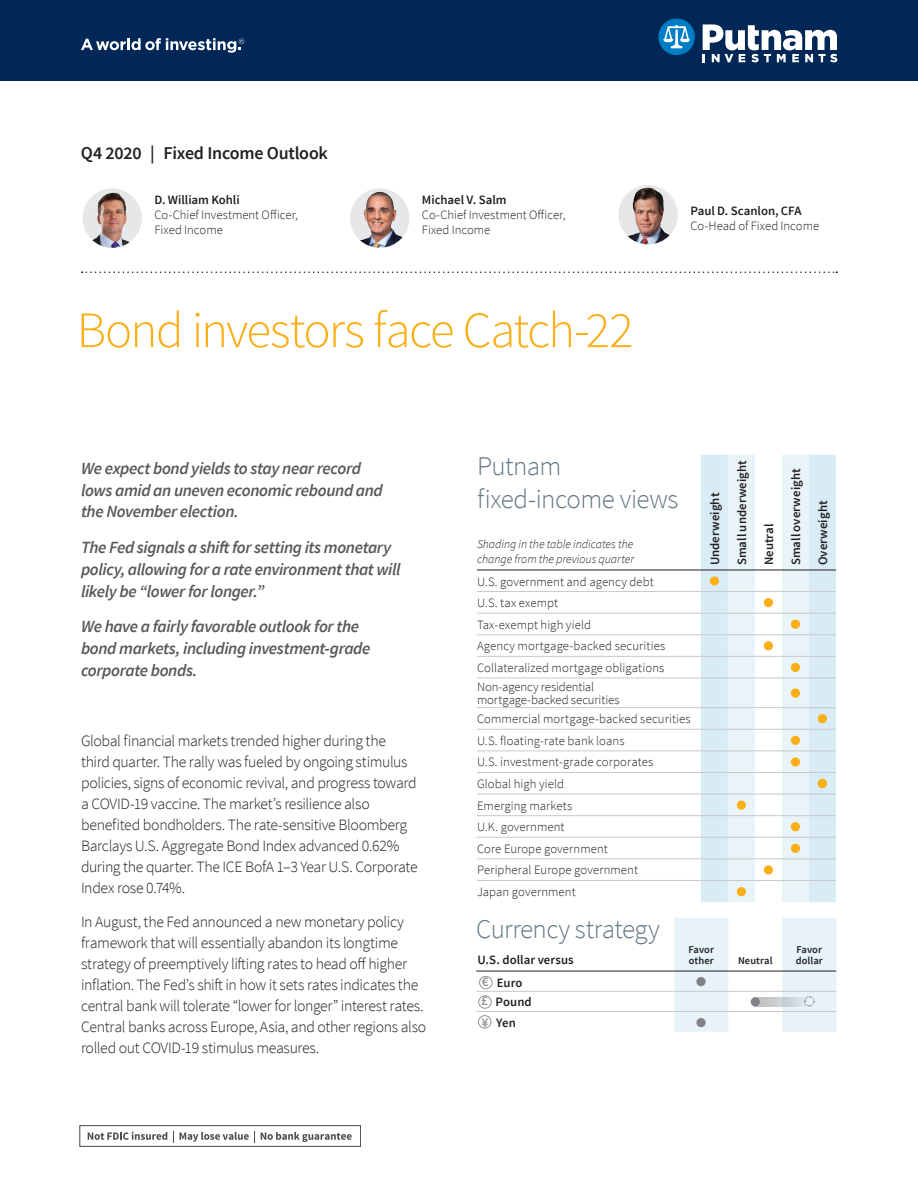
<style>
.page{position:relative;width:918px;height:1188px;background:#fff}
.page>*{position:absolute;margin:0;border:0;box-sizing:border-box;transform-origin:0 0}
.Headline{font:300 51px "Source Sans Pro";letter-spacing:-.035em;color:#faaf18}
.Chart_title{font:300 27px/33px "Source Sans Pro";letter-spacing:-.02em;color:#647882}
.Quarter{font:600 18px "Source Sans Pro";letter-spacing:-.015em;color:#231f20}
.Key_takeaway_bullets{font:italic 600 17.1px/21.8px "Source Sans Pro";letter-spacing:-.025em;color:#57585a}
.Body{font:300 15.75px/21px "Source Sans Pro";letter-spacing:-.02em;color:#231f20}
.t1{font:600 13.5px "Source Sans Pro";color:#939598}
.Author_title{font:300 12.75px/15px "Source Sans Pro";letter-spacing:.005em;color:#231f20}
.Author_name{font:600 12.75px "Source Sans Pro";color:#231f20}
.Outlook_dot{font:12.75px "Zapf Dingbats ITC";color:#808285}
.Subhead{font:italic 300 12px/15px "Source Sans Pro";color:#231f20}
.Table_head{font:600 10.5px/10.5px "Source Sans Pro";letter-spacing:.005em;color:#231f20}
</style>
<div class="page">
<img style="left:82px;top:188px;width:60px;height:60px;border-radius:30px">
<img style="left:350px;top:188px;width:59px;height:60px;border-radius:30px">
<img style="left:618px;top:185px;width:60px;height:59px;border-radius:30px">
<svg style="left:82px;top:272px;width:755px;height:1px"></svg>
<svg style="left:88px;top:1132px;width:79px;height:8px"></svg>
<svg style="left:180px;top:1131px;width:75px;height:11px"></svg>
<svg style="left:261px;top:1132px;width:91px;height:10px"></svg>
<div style="left:0;top:0;width:918px;height:81px;background:#002756"></div>
<svg style="left:658px;top:19px;width:37px;height:36px"></svg>
<svg style="left:703px;top:24px;width:134px;height:38px"></svg>
<svg style="left:81px;top:38px;width:163px;height:15px"></svg>
<hr style="left:477px;top:591px;width:224px;height:1px;background:#c7c8ca">
<hr style="left:477px;top:613px;width:224px;height:1px;background:#c7c8ca">
<hr style="left:477px;top:634px;width:224px;height:1px;background:#c7c8ca">
<hr style="left:477px;top:656px;width:224px;height:1px;background:#c7c8ca">
<hr style="left:477px;top:678px;width:224px;height:1px;background:#c7c8ca">
<hr style="left:477px;top:707px;width:224px;height:1px;background:#c7c8ca">
<hr style="left:477px;top:729px;width:224px;height:1px;background:#c7c8ca">
<hr style="left:477px;top:750px;width:224px;height:1px;background:#c7c8ca">
<hr style="left:477px;top:772px;width:224px;height:1px;background:#c7c8ca">
<hr style="left:477px;top:794px;width:224px;height:1px;background:#c7c8ca">
<hr style="left:477px;top:815px;width:224px;height:1px;background:#c7c8ca">
<hr style="left:477px;top:837px;width:224px;height:1px;background:#c7c8ca">
<hr style="left:477px;top:858px;width:224px;height:1px;background:#c7c8ca">
<hr style="left:477px;top:880px;width:224px;height:1px;background:#c7c8ca">
<hr style="left:477px;top:570px;width:224px;height:1px;background:#231f20">
<svg style="left:701px;top:455px;width:135px;height:447px"></svg>
<div style="left:710px;top:576px;width:9px;height:10px;background:#faaf18;border-radius:50%"></div>
<div style="left:764px;top:598px;width:9px;height:9px;background:#faaf18;border-radius:50%"></div>
<div style="left:791px;top:620px;width:9px;height:9px;background:#faaf18;border-radius:50%"></div>
<div style="left:764px;top:641px;width:9px;height:9px;background:#faaf18;border-radius:50%"></div>
<div style="left:791px;top:663px;width:9px;height:9px;background:#faaf18;border-radius:50%"></div>
<div style="left:791px;top:688px;width:9px;height:10px;background:#faaf18;border-radius:50%"></div>
<div style="left:818px;top:714px;width:9px;height:9px;background:#faaf18;border-radius:50%"></div>
<div style="left:791px;top:736px;width:9px;height:9px;background:#faaf18;border-radius:50%"></div>
<div style="left:791px;top:757px;width:9px;height:10px;background:#faaf18;border-radius:50%"></div>
<div style="left:737px;top:801px;width:9px;height:9px;background:#faaf18;border-radius:50%"></div>
<div style="left:791px;top:822px;width:9px;height:9px;background:#faaf18;border-radius:50%"></div>
<div style="left:791px;top:844px;width:9px;height:9px;background:#faaf18;border-radius:50%"></div>
<div style="left:764px;top:865px;width:9px;height:10px;background:#faaf18;border-radius:50%"></div>
<div style="left:737px;top:887px;width:9px;height:9px;background:#faaf18;border-radius:50%"></div>
<div style="left:818px;top:779px;width:9px;height:9px;background:#faaf18;border-radius:50%"></div>
<hr style="left:476px;top:991px;width:198px;height:1px;background:#c7c8ca">
<hr style="left:476px;top:1011px;width:198px;height:1px;background:#c7c8ca">
<hr style="left:476px;top:971px;width:198px;height:1px;background:#231f20">
<div style="left:479px;top:976px;width:14px;height:13px;border:1px solid #939598;border-radius:50%"></div>
<div style="left:478px;top:995px;width:14px;height:14px;border:1px solid #939598;border-radius:50%"></div>
<svg style="left:674px;top:918px;width:162px;height:114px"></svg>
<div style="left:478px;top:1015px;width:13px;height:14px;border:1px solid #939598;border-radius:50%"></div>
<svg style="left:758px;top:997px;width:51px;height:9px"></svg>
<div style="left:751px;top:997px;width:9px;height:9px;background:#808285;border-radius:50%"></div>
<p class="Quarter" style="left:81px;top:142px;width:249px">Q4 2020 | Fixed Income Outlook</p>
<p class="Author_name" style="left:154px;top:192px;width:87px">D. William Kohli</p>
<p class="Author_title" style="left:154px;top:208px;width:145px">Co-Chief Investment Officer,<br>Fixed Income</p>
<p class="Author_name" style="left:422px;top:192px;width:86px">Michael V. Salm</p>
<p class="Author_title" style="left:422px;top:208px;width:145px">Co-Chief Investment Officer,<br>Fixed Income</p>
<p class="Author_name" style="left:690px;top:203px;width:113px">Paul D. Scanlon, CFA</p>
<p class="Author_title" style="left:690px;top:218px;width:130px">Co-Head of Fixed Income</p>
<p class="Headline" style="left:77px;top:299px;width:558px">Bond investors face Catch-22</p>
<p class="Key_takeaway_bullets" style="left:81px;top:457px;width:303px">We expect bond yields to stay near record lows amid an uneven economic rebound and the November election.</p>
<p class="Key_takeaway_bullets" style="left:81px;top:536px;width:321px">The Fed signals a shift for setting its monetary policy, allowing for a rate environment that will likely be “lower for longer.”</p>
<p class="Key_takeaway_bullets" style="left:81px;top:616px;width:291px">We have a fairly favorable outlook for the bond markets, including investment-grade corporate bonds.</p>
<p class="Body" style="left:81px;top:730px;width:338px">Global financial markets trended higher during the third quarter. The rally was fueled by ongoing stimulus policies, signs of economic revival, and progress toward a COVID-19 vaccine. The market’s resilience also benefited bondholders. The rate-sensitive Bloomberg Barclays U.S. Aggregate Bond Index advanced 0.62% during the quarter. The ICE BofA 1–3 Year U.S. Corporate Index rose 0.74%.</p>
<p class="Body" style="left:81px;top:912px;width:347px">In August, the Fed announced a new monetary policy framework that will essentially abandon its longtime strategy of preemptively lifting rates to head off higher inflation. The Fed’s shift in how it sets rates indicates the central bank will tolerate “lower for longer” interest rates.<br>Central banks across Europe, Asia, and other regions also rolled out COVID-19 stimulus measures.</p>
<p class="Chart_title" style="left:477px;top:450px;width:203px">Putnam fixed-income views</p>
<p class="Subhead" style="left:477px;top:536px;width:159px">Shading in the table indicates the change from the previous quarter</p>
<p class="Author_name" style="left:707px;top:565px;width:74px;rotate:-90deg">Underweight</p>
<p class="Author_name" style="left:734px;top:565px;width:107px;rotate:-90deg">Small underweight</p>
<p class="Author_name" style="left:761px;top:565px;width:43px;rotate:-90deg">Neutral</p>
<p class="Author_name" style="left:788px;top:565px;width:98px;rotate:-90deg">Small overweight</p>
<p class="Author_name" style="left:815px;top:565px;width:66px;rotate:-90deg">Overweight</p>
<p class="Author_title" style="left:477px;top:574px;width:178px">U.S. government and agency debt</p>
<p class="Author_title" style="left:477px;top:595px;width:83px">U.S. tax exempt</p>
<p class="Author_title" style="left:477px;top:617px;width:116px">Tax-exempt high yield</p>
<p class="Author_title" style="left:477px;top:639px;width:190px">Agency mortgage-backed securities</p>
<p class="Author_title" style="left:477px;top:660px;width:189px">Collateralized mortgage obligations</p>
<p class="Author_title" style="left:477px;top:681px;width:144px;line-height:12.8px">Non-agency residential mortgage-backed securities</p>
<p class="Author_title" style="left:477px;top:712px;width:215px">Commercial mortgage-backed securities</p>
<p class="Author_title" style="left:477px;top:733px;width:149px">U.S. floating-rate bank loans</p>
<p class="Author_title" style="left:477px;top:755px;width:178px">U.S. investment-grade corporates</p>
<p class="Author_title" style="left:477px;top:776px;width:89px">Global high yield</p>
<p class="Author_title" style="left:477px;top:798px;width:97px">Emerging markets</p>
<p class="Author_title" style="left:477px;top:820px;width:89px">U.K. government</p>
<p class="Author_title" style="left:477px;top:841px;width:132px">Core Europe government</p>
<p class="Author_title" style="left:477px;top:863px;width:163px">Peripheral Europe government</p>
<p class="Author_title" style="left:477px;top:885px;width:100px">Japan government</p>
<p class="Chart_title" style="left:476px;top:913px;width:185px">Currency strategy</p>
<p class="Author_name" style="left:477px;top:951px;width:98px">U.S. dollar versus</p>
<p class="Table_head" style="left:689px;top:945px;width:27px">Favor other</p>
<p class="Table_head" style="left:738px;top:955px;width:36px">Neutral</p>
<p class="Table_head" style="left:796px;top:945px;width:29px">Favor dollar</p>
<p class="t1" style="left:482px;top:973px;width:8px">€</p>
<p class="Author_name" style="left:497px;top:975px;width:27px">Euro</p>
<p class="Outlook_dot" style="left:696px;top:976px;width:12px">●</p>
<p class="t1" style="left:481px;top:992px;width:8px">£</p>
<p class="Author_name" style="left:496px;top:994px;width:38px">Pound</p>
<p class="t1" style="left:482px;top:1014px;width:8px">¥</p>
<p class="Author_name" style="left:496px;top:1015px;width:21px">Yen</p>
<p class="Outlook_dot" style="left:696px;top:1016px;width:12px">●</p>
</div>
